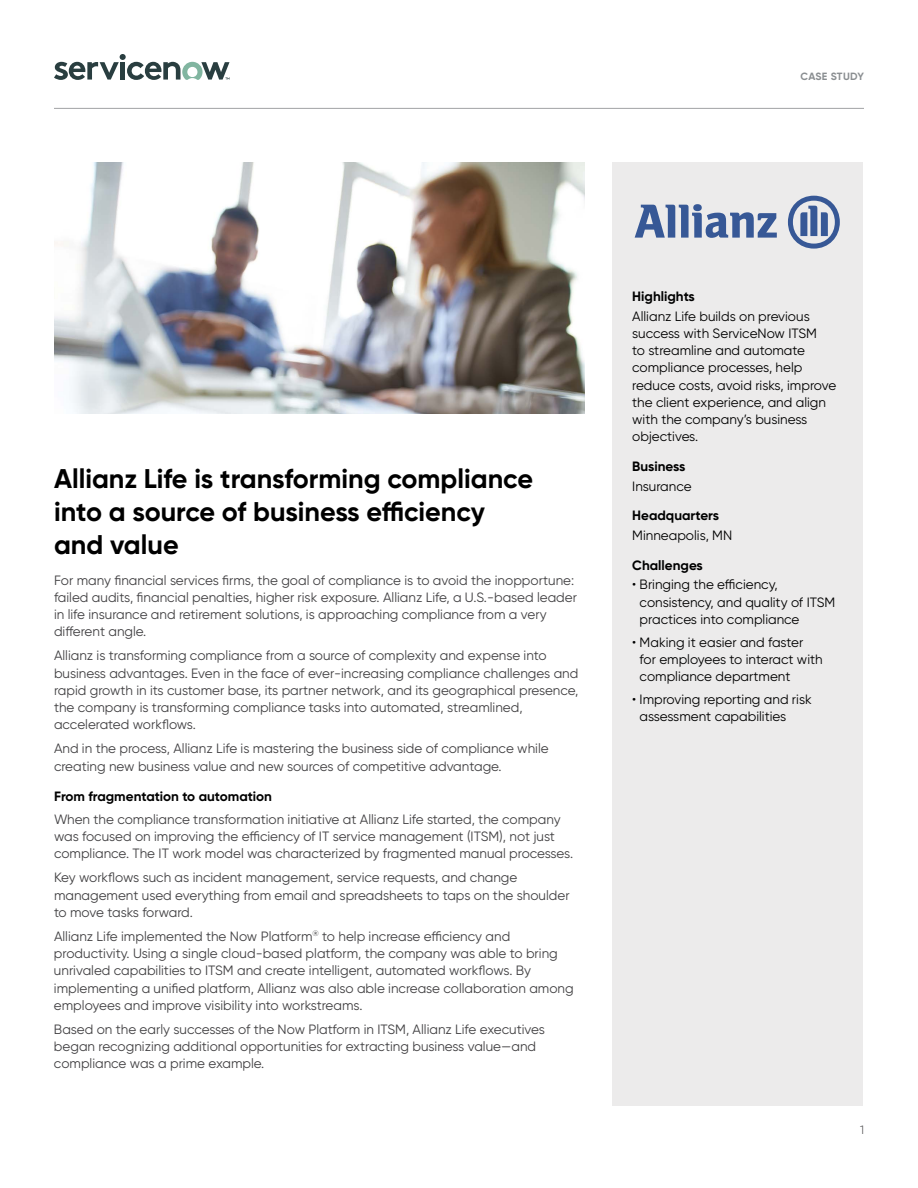
<style>
.page{position:relative;width:918px;height:1188px;background:#fff}
.page>*{position:absolute;margin:0;border:0;box-sizing:border-box;transform-origin:0 0}
.t1{font:700 27px/33px "Gilroy";color:#000}
.t2{font:13.5px/17.2px "Gilroy";color:#414042}
.t3{font:13.5px/17.2px "Gilroy";color:#000}
.t4{font:700 13.5px "Gilroy";color:#000}
.t5{font:300 12px "Gilroy";color:#414042}
.t6{font:700 10.5px "Gilroy";letter-spacing:.02em;color:#8a8e91}
</style>
<div class="page">
<svg style="left:54px;top:54px;width:176px;height:26px"></svg>
<hr style="left:54px;top:108px;width:810px;height:1px;background:#a1a2a5">
<div style="left:613px;top:163px;width:250px;height:943px;background:#ecebeb"></div>
<img style="left:54px;top:162px;width:531px;height:252px">
<svg style="left:635px;top:204px;width:142px;height:34px"></svg>
<svg style="left:788px;top:196px;width:52px;height:53px"></svg>
<p class="t6" style="left:801px;top:70px;width:65px">CASE STUDY</p>
<h1 class="t1" style="left:54px;top:462px;width:481px">Allianz Life is transforming compliance into a source of business efficiency and value</h1>
<p class="t2" style="left:54px;top:571px;width:524px">For many financial services firms, the goal of compliance is to avoid the inopportune: failed audits, financial penalties, higher risk exposure. Allianz Life, a U.S.-based leader in life insurance and retirement solutions, is approaching compliance from a very different angle.</p>
<p class="t2" style="left:54px;top:647px;width:526px">Allianz is transforming compliance from a source of complexity and expense into business advantages. Even in the face of ever-increasing compliance challenges and rapid growth in its customer base, its partner network, and its geographical presence, the company is transforming compliance tasks into automated, streamlined, accelerated workflows.</p>
<p class="t2" style="left:54px;top:740px;width:496px">And in the process, Allianz Life is mastering the business side of compliance while creating new business value and new sources of competitive advantage.</p>
<p class="t4" style="left:54px;top:788px;width:220px">From fragmentation to automation</p>
<p class="t2" style="left:54px;top:810px;width:521px">When the compliance transformation initiative at Allianz Life started, the company was focused on improving the efficiency of IT service management (ITSM), not just compliance. The IT work model was characterized by fragmented manual processes.</p>
<p class="t2" style="left:54px;top:869px;width:517px">Key workflows such as incident management, service requests, and change management used everything from email and spreadsheets to taps on the shoulder to move tasks forward.</p>
<p class="t2" style="left:54px;top:927px;width:521px">Allianz Life implemented the Now Platform<sup>®</sup> to help increase efficiency and productivity. Using a single cloud-based platform, the company was able to bring unrivaled capabilities to ITSM and create intelligent, automated workflows. By implementing a unified platform, Allianz was also able increase collaboration among employees and improve visibility into workstreams.</p>
<p class="t2" style="left:54px;top:1020px;width:492px">Based on the early successes of the Now Platform in ITSM, Allianz Life executives began recognizing additional opportunities for extracting business value—and compliance was a prime example.</p>
<p class="t4" style="left:632px;top:288px;width:64px">Highlights</p>
<p class="t3" style="left:632px;top:307px;width:206px">Allianz Life builds on previous success with ServiceNow ITSM<br>to streamline and automate compliance processes, help reduce costs, avoid risks, improve the client experience, and align with the company’s business objectives.</p>
<p class="t4" style="left:632px;top:458px;width:55px">Business</p>
<p class="t3" style="left:632px;top:477px;width:61px">Insurance</p>
<p class="t4" style="left:632px;top:507px;width:88px">Headquarters</p>
<p class="t3" style="left:632px;top:527px;width:102px">Minneapolis, MN</p>
<p class="t4" style="left:632px;top:556px;width:72px">Challenges</p>
<p class="t3" style="left:640px;top:576px;width:197px;text-indent:-7px">• Bringing the efficiency, consistency, and quality of ITSM practices into compliance</p>
<p class="t3" style="left:640px;top:633px;width:185px;text-indent:-7px">• Making it easier and faster for employees to interact with compliance department</p>
<p class="t3" style="left:640px;top:690px;width:174px;text-indent:-7px">• Improving reporting and risk assessment capabilities</p>
<p class="t5" style="left:860px;top:1122px;width:5px">1</p>
</div>
